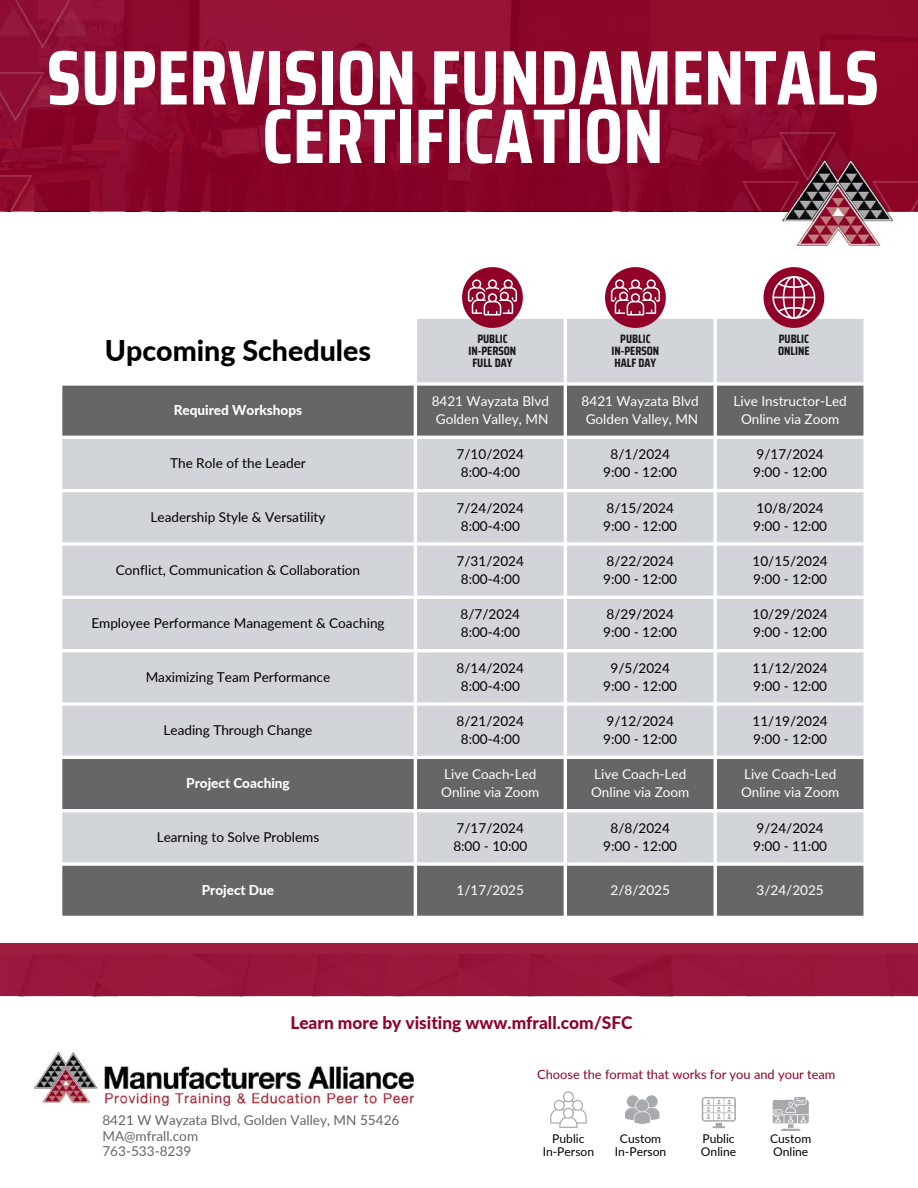
<style>
.page{position:relative;width:918px;height:1188px;background:#fff}
.page>*{position:absolute;margin:0;border:0;box-sizing:border-box;transform-origin:0 0}
.t1{font:700 77.25px/58.5px "Saira Condensed";color:#fff;text-align:center}
.t2{font:800 28.5px "Lato";color:#000}
.t3{font:800 17.25px "Lato";color:#900028}
.t4{font:13.65px/18px "Lato";color:#000}
.t5{font:13.65px/18px "Lato";color:#fff}
.t6{font:13.65px/15.3px "Lato";color:#676567}
.t7{font:800 13.65px "Lato";color:#fff}
.t8{font:12.9px "Lato";color:#900028}
.t9{font:700 12.15px/12.1px "Saira Condensed";color:#191919;text-align:center}
.t10{font:12.15px/13px "Lato";color:#000;text-align:center}
</style>
<div class="page">
<img style="left:35px;top:1052px;width:379px;height:53px">
<div style="left:0;top:943px;width:918px;height:53px;background:#98193d"></div>
<svg style="left:625px;top:1095px;width:34px;height:29px"></svg>
<svg style="left:702px;top:1097px;width:34px;height:31px"></svg>
<svg style="left:773px;top:1097px;width:36px;height:34px"></svg>
<svg style="left:550px;top:1091px;width:37px;height:37px"></svg>
<div style="left:0;top:0;width:918px;height:211px;background:linear-gradient(to right,#8b0a2f,#8f092a)"></div>
<img style="left:796px;top:159px;width:105px;height:90px">
<img style="left:0;top:176px;width:50px;height:36px">
<img style="left:724px;top:181px;width:93px;height:48px">
<img style="left:855px;top:181px;width:63px;height:48px">
<img style="left:0;top:0;width:88px;height:47px">
<img style="left:0;top:72px;width:62px;height:48px">
<img style="left:761px;top:132px;width:92px;height:49px">
<svg style="left:62px;top:319px;width:801px;height:67px;fill:#d1d4d8"></svg>
<svg style="left:62px;top:386px;width:801px;height:530px;background:#b6b8bb"></svg>
<svg style="left:764px;top:267px;width:60px;height:61px"></svg>
<svg style="left:462px;top:267px;width:61px;height:61px"></svg>
<svg style="left:605px;top:267px;width:61px;height:61px"></svg>
<h1 class="t1" style="left:47px;top:48px;width:834px">SUPERVISION FUNDAMENTALS<br>CERTIFICATION</h1>
<p class="t9" style="left:469px;top:333px;width:49px">PUBLIC<br>IN-PERSON<br>FULL DAY</p>
<p class="t9" style="left:612px;top:333px;width:49px">PUBLIC<br>IN-PERSON<br>HALF DAY</p>
<p class="t9" style="left:778px;top:333px;width:33px;text-align:left">PUBLIC<br>ONLINE</p>
<h2 class="t2" style="left:105px;top:332px;width:268px">Upcoming Schedules</h2>
<p class="t7" style="left:174px;top:401px;width:130px">Required Workshops</p>
<p class="t5" style="left:432px;top:392px;width:119px">8421 Wayzata Blvd<br>Golden Valley, MN</p>
<p class="t5" style="left:582px;top:392px;width:119px">8421 Wayzata Blvd<br>Golden Valley, MN</p>
<p class="t5" style="left:734px;top:392px;width:115px;text-align:center">Live Instructor-Led<br>Online via Zoom</p>
<p class="t4" style="left:170px;top:454px;width:137px">The Role of the Leader</p>
<p class="t4" style="left:457px;top:445px;width:69px;text-align:center">7/10/2024<br>8:00-4:00</p>
<p class="t4" style="left:603px;top:445px;width:75px;text-align:center">8/1/2024<br>9:00 - 12:00</p>
<p class="t4" style="left:753px;top:445px;width:75px">9/17/2024<br>9:00 - 12:00</p>
<p class="t4" style="left:151px;top:507px;width:176px">Leadership Style &amp; Versatility</p>
<p class="t4" style="left:457px;top:498px;width:69px;text-align:center">7/24/2024<br>8:00-4:00</p>
<p class="t4" style="left:603px;top:498px;width:75px">8/15/2024<br>9:00 - 12:00</p>
<p class="t4" style="left:753px;top:498px;width:75px">10/8/2024<br>9:00 - 12:00</p>
<p class="t4" style="left:116px;top:561px;width:246px">Conflict, Communication &amp; Collaboration</p>
<p class="t4" style="left:457px;top:552px;width:69px;text-align:center">7/31/2024<br>8:00-4:00</p>
<p class="t4" style="left:603px;top:552px;width:75px">8/22/2024<br>9:00 - 12:00</p>
<p class="t4" style="left:753px;top:552px;width:77px">10/15/2024<br>9:00 - 12:00</p>
<p class="t4" style="left:91px;top:614px;width:295px">Employee Performance Management &amp; Coaching</p>
<p class="t4" style="left:461px;top:605px;width:61px">8/7/2024<br>8:00-4:00</p>
<p class="t4" style="left:603px;top:605px;width:75px">8/29/2024<br>9:00 - 12:00</p>
<p class="t4" style="left:753px;top:605px;width:77px">10/29/2024<br>9:00 - 12:00</p>
<p class="t4" style="left:146px;top:667px;width:186px">Maximizing Team Performance</p>
<p class="t4" style="left:457px;top:658px;width:69px;text-align:center">8/14/2024<br>8:00-4:00</p>
<p class="t4" style="left:603px;top:658px;width:75px;text-align:center">9/5/2024<br>9:00 - 12:00</p>
<p class="t4" style="left:753px;top:658px;width:77px">11/12/2024<br>9:00 - 12:00</p>
<p class="t4" style="left:164px;top:721px;width:150px">Leading Through Change</p>
<p class="t4" style="left:457px;top:712px;width:69px;text-align:center">8/21/2024<br>8:00-4:00</p>
<p class="t4" style="left:603px;top:712px;width:75px">9/12/2024<br>9:00 - 12:00</p>
<p class="t4" style="left:753px;top:712px;width:77px">11/19/2024<br>9:00 - 12:00</p>
<p class="t7" style="left:186px;top:775px;width:105px">Project Coaching</p>
<p class="t5" style="left:441px;top:765px;width:100px">Live Coach-Led<br>Online via Zoom</p>
<p class="t5" style="left:591px;top:765px;width:100px">Live Coach-Led<br>Online via Zoom</p>
<p class="t5" style="left:741px;top:765px;width:100px">Live Coach-Led<br>Online via Zoom</p>
<p class="t4" style="left:157px;top:827px;width:164px">Learning to Solve Problems</p>
<p class="t4" style="left:453px;top:818px;width:75px">7/17/2024<br>8:00 - 10:00</p>
<p class="t4" style="left:603px;top:818px;width:75px;text-align:center">8/8/2024<br>9:00 - 12:00</p>
<p class="t4" style="left:753px;top:818px;width:75px">9/24/2024<br>9:00 - 11:00</p>
<p class="t7" style="left:202px;top:882px;width:74px">Project Due</p>
<p class="t5" style="left:457px;top:881px;width:69px">1/17/2025</p>
<p class="t5" style="left:611px;top:881px;width:61px">2/8/2025</p>
<p class="t5" style="left:756px;top:881px;width:69px">3/24/2025</p>
<p class="t3" style="left:290px;top:1012px;width:344px">Learn more by visiting www.mfrall.com/SFC</p>
<p class="t6" style="left:102px;top:1112px;width:299px">8421 W Wayzata Blvd, Golden Valley, MN 55426<br>MA@mfrall.com<br>763-533-8239</p>
<p class="t8" style="left:537px;top:1066px;width:300px">Choose the format that works for you and your team</p>
<p class="t10" style="left:543px;top:1131px;width:53px">Public<br>In-Person</p>
<p class="t10" style="left:615px;top:1131px;width:53px">Custom<br>In-Person</p>
<p class="t10" style="left:701px;top:1131px;width:37px;text-align:left">Public<br>Online</p>
<p class="t10" style="left:770px;top:1131px;width:43px;text-align:left">Custom<br>Online</p>
</div>
